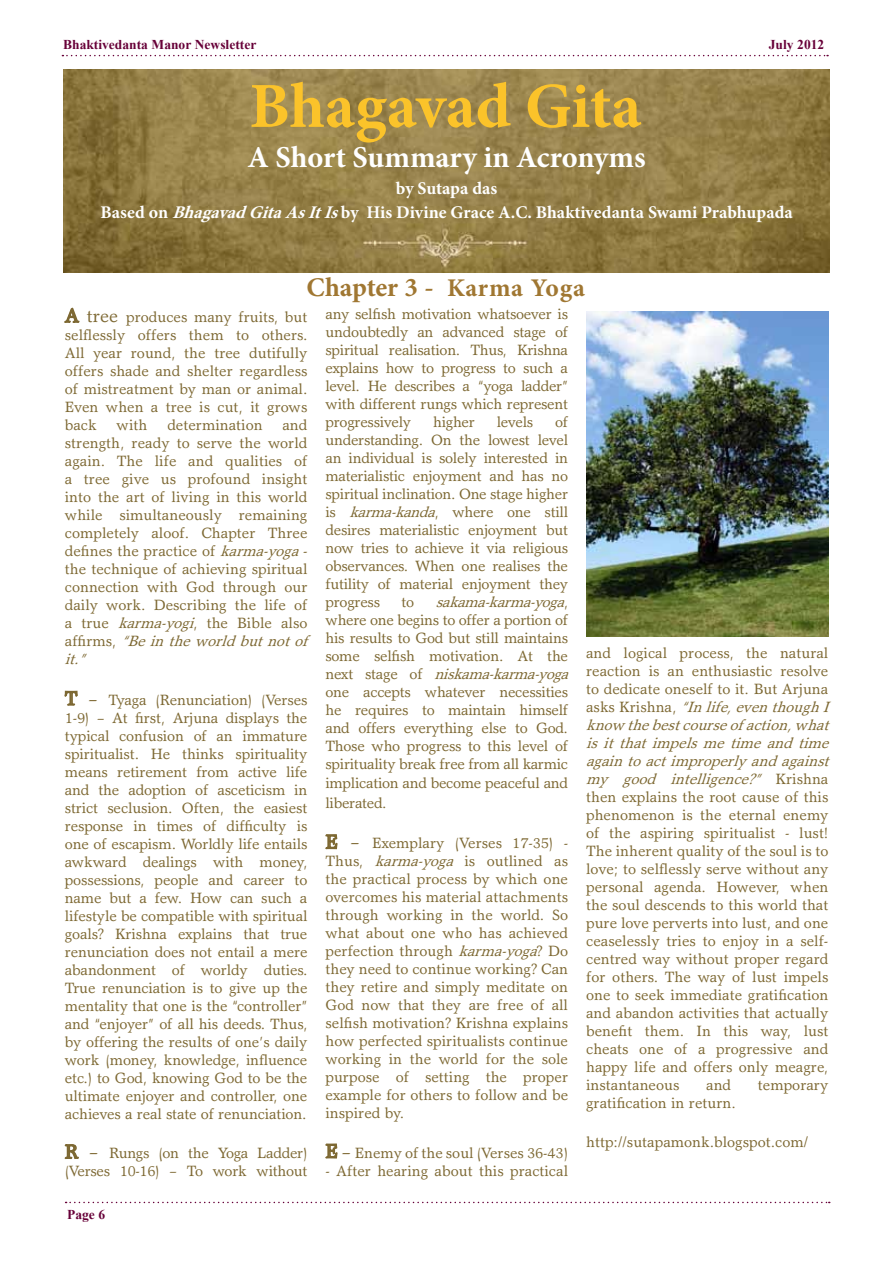
<style>
.page{position:relative;width:893px;height:1263px;background:#fff}
.page>*{position:absolute;margin:0;border:0;box-sizing:border-box;transform-origin:0 0}
.t1{font:700 64.2px "Minion Pro";color:#fbc32a}
.t2{font:700 30.3px "Minion Pro";color:#fff}
.t3{font:700 27px "Minion Pro";letter-spacing:-.005em;color:#a07732}
.t4{font:700 17.85px/24.6px "Minion Pro";color:#fff;text-align:center}
.t5{font:15px/18px "AT Garth Graphic";color:#7d6832;text-align:justify}
.t6{font:15px/18px "AT Garth Graphic";letter-spacing:-.02em;color:#7d6832}
.t7{font:700 13.5px "Times New Roman";color:#670038}
.s1{font-style:italic}
.s2{font-size:25.5px}
.s3{font-size:19.5px}
.s4{font-size:18px}
</style>
<div class="page">
<svg style="left:66px;top:1202px;width:764px;height:1px"></svg>
<svg style="left:62px;top:55px;width:766px;height:1px"></svg>
<img style="left:63px;top:70px;width:766px;height:202px">
<svg style="left:64px;top:307px;width:16px;height:16px"></svg>
<svg style="left:64px;top:690px;width:14px;height:16px"></svg>
<svg style="left:64px;top:1144px;width:15px;height:15px"></svg>
<svg style="left:325px;top:834px;width:13px;height:16px"></svg>
<svg style="left:325px;top:1143px;width:13px;height:16px"></svg>
<img style="left:586px;top:312px;width:243px;height:325px">
<p class="t7" style="left:63px;top:35px;width:195px">Bhaktivedanta Manor Newsletter</p>
<p class="t7" style="left:769px;top:35px;width:57px">July 2012</p>
<h1 class="t1" style="left:249px;top:61px;width:394px">Bhagavad Gita</h1>
<h2 class="t2" style="left:248px;top:135px;width:400px">A Short Summary in Acronyms</h2>
<p class="t4" style="left:100px;top:176px;width:694px">by Sutapa das<br>Based on <span class="s1">BhagavadGitaAsItIs</span>by His Divine Grace A.C. Bhaktivedanta Swami Prabhupada</p>
<h3 class="t3" style="left:306px;top:268px;width:280px">Chapter 3 - <span class="s2">Karma Yoga</span></h3>
<p class="t5" style="left:65px;top:308px;width:244px"><span class="s3">A</span> <span class="s4">tree</span> produces many fruits, but selflessly offers them to others.<br>All year round, the tree dutifully offers shade and shelter regardless of mistreatment by man or animal.<br>Even when a tree is cut, it grows back</p>
<p class="t5" style="left:65px;top:416px;width:250px;text-align:left;text-indent:218px">and strength, ready to serve the world again. The life and qualities of a tree give us profound insight into the art of living in this world while simultaneously remaining completely aloof. Chapter Three defines the practice of <span class="s1">karma-yoga&shy;</span>the technique of achieving spiritual connection with God through our daily work. Describing the life of a true <span class="s1">karma-yogi</span>, the Bible also a f fi r m s , <span class="s1">“Beintheworldbutnotof it.”</span></p>
<p class="t5" style="left:65px;top:691px;width:244px"><span class="s3">T</span> <span class="s4">–</span> Tyaga (Renunciation) (Verses 1-9) – At first, Arjuna displays the typical confusion of an immature spiritualist. He thinks spirituality means retirement from active life and the adoption of asceticism in strict seclusion. Often, the easiest response in times of difficulty is one of escapism. Worldly life entails awkward dealings with money, possessions, people and career to name but a few. How can such a lifestyle be compatible with spiritual goals? Krishna explains that true renunciation does not entail a mere abandonment of worldy duties.<br>True renunciation is to give up the mentality that one is the “controller” and “enjoyer” of all his deeds. Thus, by offering the results of one’s daily work (money, knowledge, influence etc.) to God, knowing God to be the ultimate enjoyer and controller, one achieves a real state of renunciation.</p>
<p class="t6" style="left:65px;top:1144px;width:244px"><span class="s3">R</span> <span class="s4">–</span> Rungs (on the Yoga Ladder) (Verses 10-16) – To work without</p>
<p class="t5" style="left:117px;top:416px;width:32px">with</p>
<p class="t5" style="left:167px;top:416px;width:97px">determination</p>
<p class="t5" style="left:325px;top:304px;width:244px">any selfish motivation whatsoever is undoubtedly an advanced stage of spiritual realisation. Thus, Krishna explains how to progress to such a level. He describes a “yoga ladder” with different rungs which represent progressively</p>
<p class="t5" style="left:325px;top:412px;width:244px;text-indent:230px">of understanding. On the lowest level an individual is solely interested in materialistic enjoyment and has no spiritual inclination. One stage higher i s <span class="s1">karma-kanda</span>, w h e r e o n e s t i l l desires materialistic enjoyment but now tries to achieve it via religious observances. When one realises the futility of material enjoyment they progress</p>
<p class="t5" style="left:433px;top:412px;width:43px">higher</p>
<p class="t5" style="left:497px;top:412px;width:38px">levels</p>
<p class="t6" style="left:325px;top:592px;width:250px;text-indent:110px"><span class="s1">sakama-karma-yoga</span>, where one begins to offer a portion of his results to God but still maintains some selfish motivation. At the n e x t s t a g e o f <span class="s1">niskama-karma-yoga </span>one accepts whatever necessities he requires to maintain himself and offers everything else to God.<br>Those who progress to this level of spirituality break free from all karmic</p>
<p class="t6" style="left:325px;top:773px;width:244px;line-height:19.5px">implication and become peaceful and liberated.</p>
<p class="t5" style="left:325px;top:834px;width:244px"><span class="s3">E</span> <span class="s4">–</span> Exemplary (Verses 17-35) - Thus, <span class="s1">karma-yoga</span> is outlined as the practical process by which one overcomes his material attachments through working in the world. So what about one who has achieved perfection through <span class="s1">karma-yoga</span>? Do they need to continue working? Can they retire and simply meditate on God now that they are free of all selfish motivation? Krishna explains how perfected spiritualists continue working in the world for the sole purpose of setting the proper example for others to follow and be inspired by.</p>
<p class="t5" style="left:325px;top:1143px;width:244px"><span class="s3">E</span> <span class="s4">–</span> Enemy of the soul (Verses 36-43)</p>
<p class="t5" style="left:325px;top:1161px;width:244px">- After hearing about this practical</p>
<p class="t5" style="left:401px;top:592px;width:14px">to</p>
<p class="t5" style="left:586px;top:643px;width:250px;text-align:left">and logical process, the natural reaction is an enthusiastic resolve to dedicate oneself to it. But Arjuna a s k s K r i s h n a , <span class="s1">“Inlife,eventhoughI know thebestcourseofaction,what isitthatimp elsmetimeandtime againtoactimprop erly andagainst my good intelligence?”</span> K r i s h n a then explains the root cause of this phenomenon is the eternal enemy of the aspiring spiritualist - lust!<br>The inherent quality of the soul is to love; to selflessly serve without any personal agenda. However, when the soul descends to this world that pure love perverts into lust, and one ceaselessly tries to enjoy in a self&shy;centred way without proper regard for others. The way of lust impels one to seek immediate gratification and abandon activities that actually benefit them. In this way, lust cheats one of a progressive and happy life and offers only meagre, instantaneous</p>
<p class="t5" style="left:706px;top:1075px;width:27px">and</p>
<p class="t5" style="left:758px;top:1075px;width:72px">temporary</p>
<p class="t5" style="left:586px;top:1093px;width:151px">gratification in return.</p>
<p class="t5" style="left:586px;top:1132px;width:224px">http://sutapamonk.blogspot.com/</p>
<p class="t7" style="left:67px;top:1205px;width:40px">Page 6</p>
</div>
